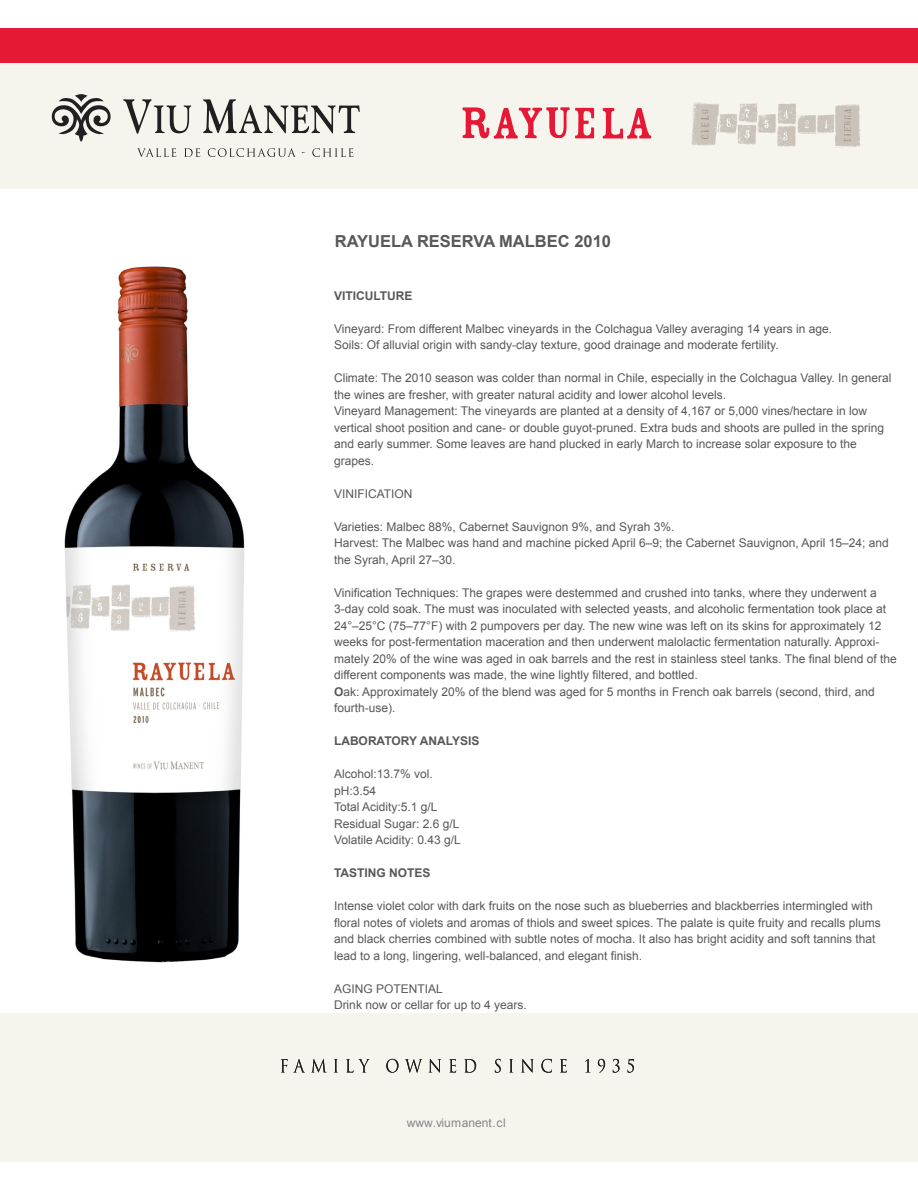
<style>
.page{position:relative;width:918px;height:1188px;background:#fff}
.page>*{position:absolute;margin:0;border:0;box-sizing:border-box;transform-origin:0 0}
.t1{font:700 16.5px "Arial";color:#57585a}
.t2{font:12px/16.5px "Arial";color:#57585a}
.t3{font:700 12px "Arial";color:#57585a}
.t4{font:12px "Arial";color:#87868b}
.s1{font-weight:700}
</style>
<div class="page">
<img style="left:64px;top:266px;width:181px;height:697px">
<div style="left:0;top:28px;width:918px;height:36px;background:#e51836"></div>
<div style="left:0;top:64px;width:918px;height:125px;background:#f6f5ed"></div>
<div style="left:0;top:1013px;width:918px;height:148px;background:#f6f5ed"></div>
<svg style="left:51px;top:94px;width:60px;height:48px"></svg>
<svg style="left:123px;top:99px;width:68px;height:35px"></svg>
<svg style="left:203px;top:99px;width:157px;height:34px"></svg>
<svg style="left:137px;top:148px;width:39px;height:9px"></svg>
<svg style="left:184px;top:148px;width:16px;height:9px"></svg>
<svg style="left:208px;top:148px;width:88px;height:9px"></svg>
<svg style="left:312px;top:148px;width:41px;height:9px"></svg>
<svg style="left:281px;top:1059px;width:23px;height:13px"></svg>
<svg style="left:312px;top:1059px;width:14px;height:13px"></svg>
<svg style="left:334px;top:1059px;width:4px;height:13px"></svg>
<svg style="left:346px;top:1059px;width:24px;height:14px"></svg>
<svg style="left:386px;top:1059px;width:12px;height:14px"></svg>
<svg style="left:405px;top:1059px;width:17px;height:14px"></svg>
<svg style="left:429px;top:1059px;width:12px;height:14px"></svg>
<svg style="left:449px;top:1059px;width:7px;height:14px"></svg>
<svg style="left:464px;top:1059px;width:12px;height:14px"></svg>
<svg style="left:495px;top:1059px;width:6px;height:14px"></svg>
<svg style="left:509px;top:1059px;width:4px;height:13px"></svg>
<svg style="left:521px;top:1059px;width:13px;height:14px"></svg>
<svg style="left:541px;top:1059px;width:11px;height:14px"></svg>
<svg style="left:560px;top:1059px;width:7px;height:14px"></svg>
<svg style="left:585px;top:1059px;width:4px;height:13px"></svg>
<svg style="left:598px;top:1059px;width:7px;height:14px"></svg>
<svg style="left:613px;top:1059px;width:7px;height:14px"></svg>
<svg style="left:628px;top:1059px;width:6px;height:14px"></svg>
<svg style="left:691px;top:102px;width:169px;height:46px"></svg>
<svg style="left:463px;top:107px;width:131px;height:32px"></svg>
<svg style="left:603px;top:108px;width:48px;height:31px"></svg>
<h1 class="t1" style="left:335px;top:230px;width:278px">RAYUELA RESERVA MALBEC 2010</h1>
<p class="t3" style="left:334px;top:288px;width:80px">VITICULTURE</p>
<p class="t2" style="left:334px;top:321px;width:500px">Vineyard: From different Malbec vineyards in the Colchagua Valley averaging 14 years in age.<br>Soils: Of alluvial origin with sandy-clay texture, good drainage and moderate fertility.</p>
<p class="t2" style="left:334px;top:370px;width:559px">Climate: The 2010 season was colder than normal in Chile, especially in the Colchagua Valley. In general the wines are fresher, with greater natural acidity and lower alcohol levels.<br>Vineyard Management: The vineyards are planted at a density of 4,167 or 5,000 vines/hectare in low vertical shoot position and cane- or double guyot-pruned. Extra buds and shoots are pulled in the spring and early summer. Some leaves are hand plucked in early March to increase solar exposure to the grapes.</p>
<p class="t2" style="left:334px;top:486px;width:80px">VINIFICATION</p>
<p class="t2" style="left:334px;top:519px;width:556px">Varieties: Malbec 88%, Cabernet Sauvignon 9%, and Syrah 3%.<br>Harvest: The Malbec was hand and machine picked April 6–9; the Cabernet Sauvignon, April 15–24; and the Syrah, April 27–30.</p>
<p class="t2" style="left:334px;top:585px;width:564px">Vinification Techniques: The grapes were destemmed and crushed into tanks, where they underwent a 3-day cold soak. The must was inoculated with selected yeasts, and alcoholic fermentation took place at 24°–25°C (75–77°F) with 2 pumpovers per day. The new wine was left on its skins for approximately 12 weeks for post-fermentation maceration and then underwent malolactic fermentation naturally. Approxi&shy;mately 20% of the wine was aged in oak barrels and the rest in stainless steel tanks. The final blend of the different components was made, the wine lightly filtered, and bottled.<br><span class="s1">O</span>ak: Approximately 20% of the blend was aged for 5 months in French oak barrels (second, third, and fourth-use).</p>
<p class="t3" style="left:334px;top:733px;width:147px">LABORATORY ANALYSIS</p>
<p class="t2" style="left:334px;top:766px;width:128px">Alcohol:13.7% vol. pH:3.54<br>Total Acidity:5.1 g/L<br>Residual Sugar: 2.6 g/L<br>Volatile Acidity: 0.43 g/L</p>
<p class="t3" style="left:334px;top:865px;width:98px">TASTING NOTES</p>
<p class="t2" style="left:334px;top:898px;width:548px">Intense violet color with dark fruits on the nose such as blueberries and blackberries intermingled with floral notes of violets and aromas of thiols and sweet spices. The palate is quite fruity and recalls plums and black cherries combined with subtle notes of mocha. It also has bright acidity and soft tannins that lead to a long, lingering, well-balanced, and elegant finish.</p>
<p class="t2" style="left:334px;top:981px;width:194px">AGING POTENTIAL<br>Drink now or cellar for up to 4 years.</p>
<p class="t4" style="left:407px;top:1115px;width:101px">www.viumanent.cl</p>
</div>
